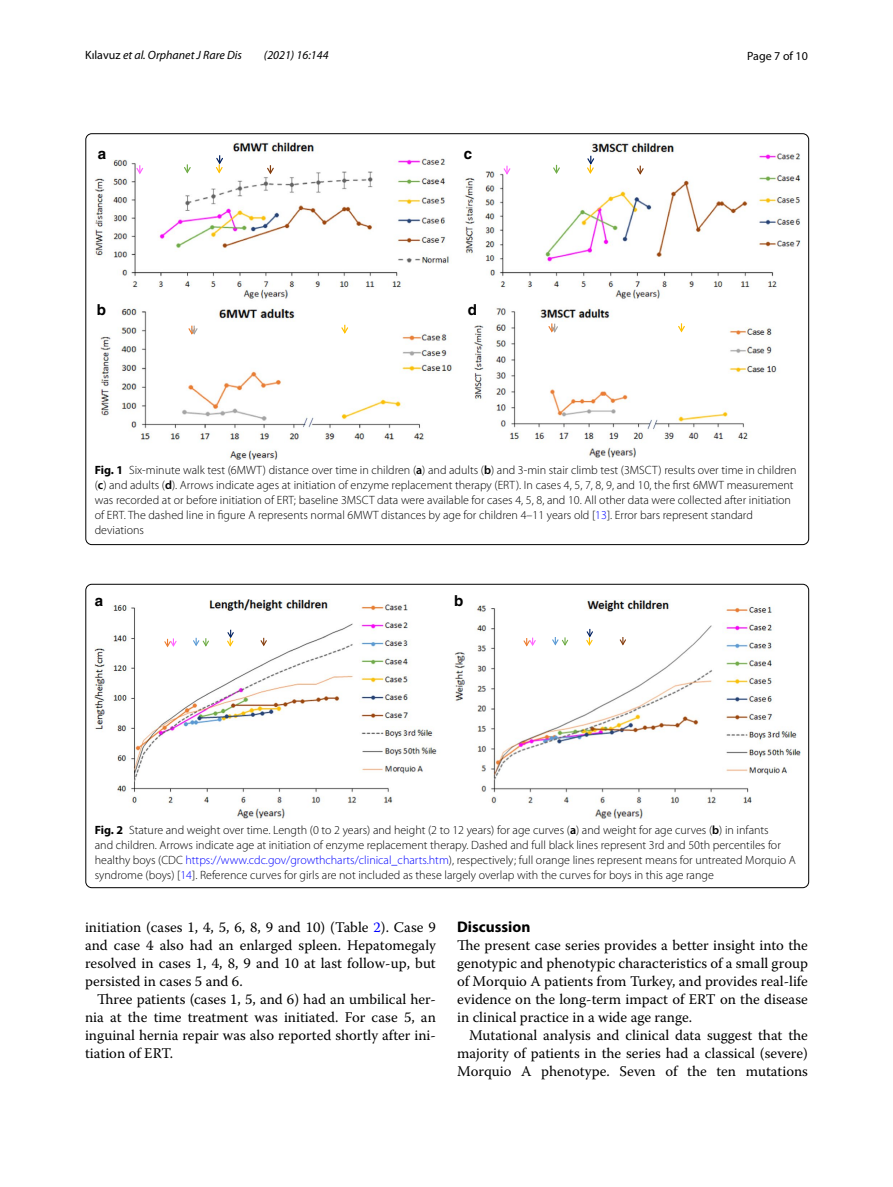
<style>
.page{position:relative;width:893px;height:1187px;background:#fff}
.page>*{position:absolute;margin:0;border:0;box-sizing:border-box;transform-origin:0 0}
.t1{font:700 15.45px "Myriad Pro";color:#000}
.t2{font:700 15.15px "Helvetica";color:#000}
.t3{font:15.15px "Helvetica Bold 2";color:#000}
.t4{font:14.7px/18px "Warnock Pro";color:#000;text-align:justify}
.t5{font:300 12px/15px "Myriad Pro";color:#000}
.t6{font:italic 12px "Myriad Pro";color:#000}
.t7{font:12px "Myriad Pro";color:#000}
.s1{font-style:normal}
.s2{font-weight:700}
.s3{font-weight:600}
.s4{color:#00f}
</style>
<div class="page">
<img style="left:94px;top:143px;width:706px;height:316px">
<svg style="left:183px;top:164px;width:9px;height:11px"></svg>
<svg style="left:266px;top:165px;width:9px;height:10px"></svg>
<svg style="left:215px;top:155px;width:9px;height:20px"></svg>
<svg style="left:135px;top:165px;width:9px;height:10px"></svg>
<svg style="left:187px;top:325px;width:12px;height:11px"></svg>
<svg style="left:340px;top:325px;width:9px;height:10px"></svg>
<svg style="left:552px;top:165px;width:9px;height:10px"></svg>
<svg style="left:636px;top:166px;width:9px;height:10px"></svg>
<svg style="left:586px;top:156px;width:9px;height:19px"></svg>
<svg style="left:502px;top:166px;width:9px;height:10px"></svg>
<svg style="left:547px;top:323px;width:12px;height:11px"></svg>
<svg style="left:677px;top:323px;width:9px;height:10px"></svg>
<img style="left:94px;top:600px;width:706px;height:218px">
<svg style="left:260px;top:637px;width:8px;height:10px"></svg>
<svg style="left:226px;top:629px;width:9px;height:18px"></svg>
<svg style="left:163px;top:638px;width:15px;height:10px"></svg>
<svg style="left:192px;top:637px;width:18px;height:10px"></svg>
<svg style="left:619px;top:637px;width:8px;height:9px"></svg>
<svg style="left:585px;top:629px;width:9px;height:18px"></svg>
<svg style="left:523px;top:637px;width:14px;height:10px"></svg>
<svg style="left:551px;top:637px;width:18px;height:10px"></svg>
<p class="t6" style="left:85px;top:48px;width:159px"><span class="s1">Kılavuz</span> et al. Orphanet J Rare Dis</p>
<p class="t6" style="left:264px;top:48px;width:66px">(2021) 16:144</p>
<p class="t7" style="left:747px;top:48px;width:62px">Page 7 of 10</p>
<p class="t2" style="left:98px;top:145px;width:10px">a</p>
<p class="t2" style="left:97px;top:300px;width:11px">b</p>
<p class="t2" style="left:464px;top:145px;width:10px">c</p>
<p class="t2" style="left:468px;top:300px;width:11px">d</p>
<p class="t5" style="left:95px;top:463px;width:703px"><span class="s2">Fig. 1</span> Six-minute walk test (6MWT) distance over time in children (<span class="s3">a</span>) and adults (<span class="s3">b</span>) and 3-min stair climb test (3MSCT) results over time in children (<span class="s3">c</span>) and adults (<span class="s3">d</span>). Arrows indicate ages at initiation of enzyme replacement therapy (ERT). In cases 4, 5, 7, 8, 9, and 10, the first 6MWT measurement was recorded at or before initiation of ERT; baseline 3MSCT data were available for cases 4, 5, 8, and 10. All other data were collected after initiation of ERT. The dashed line in figure A represents normal 6MWT distances by age for children 4–11 years old [<span class="s4">13</span>]. Error bars represent standard deviations</p>
<p class="t3" style="left:95px;top:591px;width:10px">a</p>
<p class="t3" style="left:454px;top:591px;width:11px">b</p>
<p class="t5" style="left:95px;top:822px;width:703px"><span class="s2">Fig. 2</span> Stature and weight over time. Length (0 to 2 years) and height (2 to 12 years) for age curves (<span class="s3">a</span>) and weight for age curves (<span class="s3">b</span>) in infants<br>and children. Arrows indicate age at initiation of enzyme replacement therapy. Dashed and full black lines represent 3rd and 50th percentiles for healthy boys (CDC <span class="s4">https://www.cdc.gov/growthcharts/clinical_charts.htm</span>), respectively; full orange lines represent means for untreated Morquio A syndrome (boys) [<span class="s4">14</span>]. Reference curves for girls are not included as these largely overlap with the curves for boys in this age range</p>
<p class="t4" style="left:85px;top:917px;width:352px">initiation (cases 1, 4, 5, 6, 8, 9 and 10) (Table <span class="s4">2</span>). Case 9 and case 4 also had an enlarged spleen. Hepatomegaly resolved in cases 1, 4, 8, 9 and 10 at last follow-up, but persisted in cases 5 and 6.</p>
<p class="t4" style="left:85px;top:989px;width:352px;text-indent:12px">Three patients (cases 1, 5, and 6) had an umbilical her&shy;nia at the time treatment was initiated. For case 5, an inguinal hernia repair was also reported shortly after ini&shy;tiation of ERT.</p>
<p class="t1" style="left:457px;top:916px;width:75px">Discussion</p>
<p class="t4" style="left:457px;top:936px;width:352px">The present case series provides a better insight into the genotypic and phenotypic characteristics of a small group of Morquio A patients from Turkey, and provides real-life evidence on the long-term impact of ERT on the disease in clinical practice in a wide age range.</p>
<p class="t4" style="left:457px;top:1026px;width:352px;text-indent:12px">Mutational analysis and clinical data suggest that the majority of patients in the series had a classical (severe)<br>Morquio A phenotype. Seven of the ten mutations</p>
</div>
